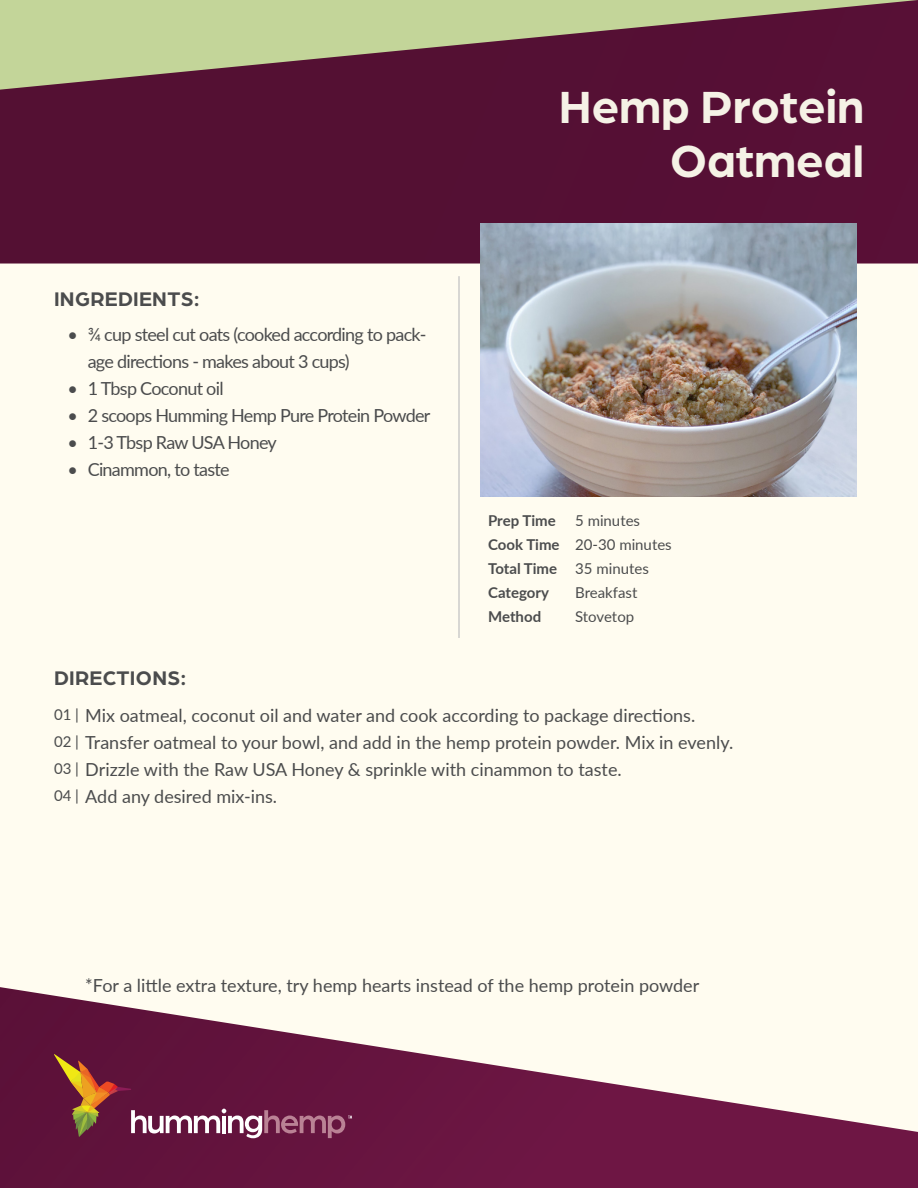
<style>
.page{position:relative;width:918px;height:1188px;background:#fffcf0}
.page>*{position:absolute;margin:0;border:0;box-sizing:border-box;transform-origin:0 0}
.t1{font:700 48px "Arboria";color:#f5f2e6}
.t2{font:700 21px "Arboria";letter-spacing:.015em;color:#4b4c4d}
.t3{font:18px/27px "Lato";color:#4b4c4d}
.t4{font:18px/27px "Lato";letter-spacing:-.04em;color:#4b4c4d}
.t5{font:18px "Lato";letter-spacing:-.045em;color:#4b4c4d}
.t6{font:15px "Lato";color:#4b4c4d}
.t7{font:700 15px "Lato";color:#4b4c4d}
.s1{font-weight:700}
.s2{font-weight:400}
</style>
<div class="page">
<div style="left:0;top:90px;width:918px;height:174px;background:#541033"></div>
<svg style="left:0;top:0;width:918px;height:90px;background:#8b7266"></svg>
<svg style="left:0;top:987px;width:918px;height:201px"></svg>
<svg style="left:54px;top:1054px;width:298px;height:84px;background:#742c47"></svg>
<hr style="left:459px;top:276px;width:1px;height:362px;background:#b2b3b7">
<img style="left:480px;top:224px;width:376px;height:273px">
<p class="t2" style="left:54px;top:285px;width:147px">INGREDIENTS:</p>
<p class="t4" style="left:88px;top:320px;width:340px;text-indent:-20px">• ¾ cup steel cut oats (cooked according to pack&shy;age directions - makes about 3 cups)</p>
<p class="t4" style="left:68px;top:374px;width:158px">• 1 Tbsp Coconut oil</p>
<p class="t4" style="left:68px;top:401px;width:364px">• 2 scoops Humming Hemp Pure Protein Powder</p>
<p class="t5" style="left:68px;top:429px;width:211px">• 1-3 Tbsp Raw USA Honey</p>
<p class="t4" style="left:68px;top:455px;width:164px">• Cinammon, to taste</p>
<p class="t2" style="left:54px;top:663px;width:134px">DIRECTIONS:</p>
<p class="t1" style="left:559px;top:74px;width:307px">Hemp Protein</p>
<p class="t1" style="left:670px;top:128px;width:195px">Oatmeal</p>
<p class="t7" style="left:488px;top:510px;width:69px">Prep Time</p>
<p class="t6" style="left:575px;top:510px;width:66px">5 minutes</p>
<p class="t6" style="left:488px;top:534px;width:185px"><span class="s1">Cook Time</span> 20-30 minutes</p>
<p class="t7" style="left:488px;top:558px;width:162px">Total Time <span class="s2">35 minutes</span></p>
<p class="t7" style="left:488px;top:582px;width:62px">Category</p>
<p class="t6" style="left:575px;top:582px;width:64px">Breakfast</p>
<p class="t7" style="left:488px;top:606px;width:55px">Method</p>
<p class="t6" style="left:575px;top:606px;width:61px">Stovetop</p>
<p class="t6" style="left:54px;top:704px;width:26px">01 |</p>
<p class="t6" style="left:54px;top:731px;width:26px">02 |</p>
<p class="t6" style="left:54px;top:758px;width:26px">03 |</p>
<p class="t6" style="left:54px;top:785px;width:26px">04 |</p>
<p class="t3" style="left:85px;top:702px;width:649px">Mix oatmeal, coconut oil and water and cook according to package directions.<br>Transfer oatmeal to your bowl, and add in the hemp protein powder. Mix in evenly.<br>Drizzle with the Raw USA Honey &amp; sprinkle with cinammon to taste.<br>Add any desired mix-ins.</p>
<p class="t3" style="left:85px;top:972px;width:616px">*For a little extra texture, try hemp hearts instead of the hemp protein powder</p>
</div>
